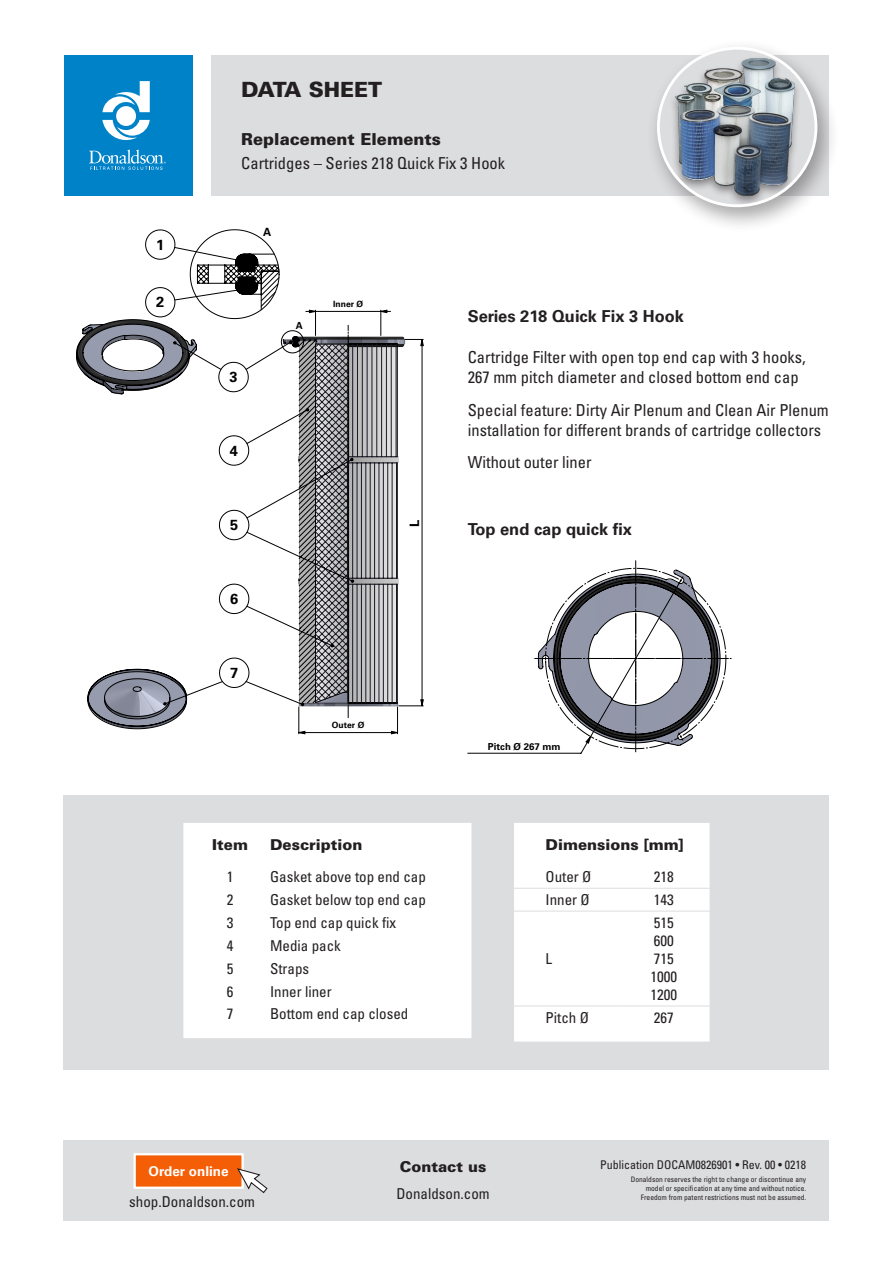
<style>
.page{position:relative;width:893px;height:1263px;background:#fff}
.page>*{position:absolute;margin:0;border:0;box-sizing:border-box;transform-origin:0 0}
.t1{font:900 21px "Univers LT Pro 75";color:#231f20}
.SideText_Body{font:condensed 16.5px/19.8px "Univers LT Pro";color:#231f20}
.SideText_Header{font:700 16.5px "Univers LT Pro 65";color:#231f20}
.Subtitle_ItemName{font:condensed 16.5px "Univers LT Pro";color:#231f20}
.Subtitle_MainCategor{font:900 16.5px "Univers LT Pro 75";color:#231f20}
.Table_Body_Descripti{font:condensed 15px "Univers LT Pro";color:#231f20}
.Table_Header_Descrip{font:900 15px "Univers LT Pro 75";color:#231f20}
.Footer_URL{font:condensed 15px "Univers LT Pro";color:#231f20}
.Footer_Email{font:condensed 15px "Univers LT Pro";color:#231f20}
.Footer_ContactUs{font:900 15px "Univers LT Pro 75";color:#231f20}
.Table_Body_Item{font:condensed 15px "Univers LT Pro";color:#231f20}
.Table_Header_Item{font:900 15px "Univers LT Pro 75";color:#231f20}
.t2{font:700 14.55px "Univers LT Pro 65";color:#000}
.t3{font:700 13.5px "Univers LT Pro 65";color:#fff}
.t4{font:700 12.9px "Univers LT Pro 65";color:#000}
.Footer_RevisionInfo{font:condensed 12px "Univers LT Pro";color:#231f20}
.t5{font:700 11.4px "Univers LT Pro 65";color:#000}
.t6{font:700 9.75px "Univers LT Pro 65";color:#000}
.t7{font:700 9.6px "Univers LT Pro 65";color:#000}
.t8{font:700 8.55px "Univers LT Pro 65";color:#000}
.Footer_Disclaimer{font:condensed 7.5px/9px "Univers LT Pro";color:#231f20;text-align:right}
</style>
<div class="page">
<div style="left:211px;top:55px;width:618px;height:141px;background:#dcdddf"></div>
<div style="left:64px;top:55px;width:128px;height:141px;background:#0082c8"></div>
<svg style="left:89px;top:149px;width:77px;height:21px"></svg>
<svg style="left:102px;top:81px;width:48px;height:59px"></svg>
<div style="left:645px;top:39px;width:194px;height:194px;background:#231f20;opacity:.4"></div>
<div style="left:658px;top:48px;width:158px;height:158px;background:#dcdddf;border-radius:50%"></div>
<div style="left:668px;top:55px;width:133px;height:151px;background:#231f20;opacity:.5"></div>
<img style="left:675px;top:58px;width:120px;height:138px">
<div style="left:657px;top:47px;width:160px;height:160px;border:3px solid #fff;border-radius:50%"></div>
<svg style="left:76px;top:229px;width:347px;height:505px"></svg>
<div style="left:64px;top:795px;width:765px;height:274px;background:#dcdddf"></div>
<div style="left:183px;top:823px;width:288px;height:215px;background:#fff"></div>
<div style="left:514px;top:823px;width:196px;height:218px;background:#fff"></div>
<hr style="left:514px;top:888px;width:107px;height:1px;background:#dcdddf">
<hr style="left:621px;top:888px;width:89px;height:1px;background:#dcdddf">
<hr style="left:514px;top:911px;width:107px;height:1px;background:#dcdddf">
<hr style="left:621px;top:911px;width:89px;height:1px;background:#dcdddf">
<hr style="left:514px;top:1006px;width:107px;height:1px;background:#dcdddf">
<hr style="left:621px;top:1006px;width:89px;height:1px;background:#dcdddf">
<div style="left:64px;top:1140px;width:765px;height:80px;background:#dcdddf"></div>
<div style="left:135px;top:1154px;width:108px;height:34px;background:#f45e06"></div>
<div style="left:134px;top:1153px;width:110px;height:36px;border:2px solid #fff"></div>
<svg style="left:237px;top:1168px;width:31px;height:25px"></svg>
<svg style="left:468px;top:560px;width:263px;height:193px"></svg>
<p class="t1" style="left:241px;top:76px;width:143px">DATA SHEET</p>
<p class="Subtitle_MainCategor" style="left:241px;top:129px;width:201px">Replacement Elements</p>
<p class="Subtitle_ItemName" style="left:241px;top:153px;width:265px">Cartridges – Series 218 Quick Fix 3 Hook</p>
<p class="t2" style="left:156px;top:236px;width:10px">1</p>
<p class="t2" style="left:156px;top:294px;width:10px">2</p>
<p class="t5" style="left:263px;top:225px;width:10px">A</p>
<p class="t2" style="left:229px;top:368px;width:10px">3</p>
<p class="t2" style="left:230px;top:442px;width:10px">4</p>
<p class="t2" style="left:230px;top:516px;width:10px">5</p>
<p class="t2" style="left:230px;top:590px;width:10px">6</p>
<p class="t2" style="left:230px;top:664px;width:10px">7</p>
<p class="t6" style="left:296px;top:320px;width:9px">A</p>
<p class="t8" style="left:333px;top:299px;width:32px">Inner Ø</p>
<p class="t8" style="left:332px;top:720px;width:34px">Outer Ø</p>
<p class="t4" style="left:407px;top:527px;width:9px;rotate:-90deg">L</p>
<p class="Table_Header_Item" style="left:212px;top:835px;width:37px">Item</p>
<p class="Table_Header_Descrip" style="left:270px;top:835px;width:94px">Description</p>
<p class="Table_Body_Item" style="left:227px;top:867px;width:8px">1</p>
<p class="Table_Body_Descripti" style="left:270px;top:867px;width:157px">Gasket above top end cap</p>
<p class="Table_Body_Item" style="left:227px;top:890px;width:8px">2</p>
<p class="Table_Body_Descripti" style="left:270px;top:890px;width:157px">Gasket below top end cap</p>
<p class="Table_Body_Item" style="left:227px;top:913px;width:8px">3</p>
<p class="Table_Body_Descripti" style="left:270px;top:913px;width:128px">Top end cap quick fix</p>
<p class="Table_Body_Item" style="left:227px;top:936px;width:8px">4</p>
<p class="Table_Body_Descripti" style="left:270px;top:936px;width:72px">Media pack</p>
<p class="Table_Body_Item" style="left:227px;top:959px;width:8px">5</p>
<p class="Table_Body_Descripti" style="left:270px;top:959px;width:41px">Straps</p>
<p class="Table_Body_Item" style="left:227px;top:982px;width:8px">6</p>
<p class="Table_Body_Descripti" style="left:270px;top:982px;width:63px">Inner liner</p>
<p class="Table_Body_Item" style="left:227px;top:1004px;width:8px">7</p>
<p class="Table_Body_Descripti" style="left:270px;top:1004px;width:140px">Bottom end cap closed</p>
<p class="SideText_Header" style="left:468px;top:307px;width:218px">Series 218 Quick Fix 3 Hook</p>
<p class="SideText_Body" style="left:468px;top:347px;width:340px">Cartridge Filter with open top end cap with 3 hooks,<br>267 mm pitch diameter and closed bottom end cap</p>
<p class="SideText_Body" style="left:468px;top:400px;width:363px">Special feature: Dirty Air Plenum and Clean Air Plenum installation for different brands of cartridge collectors</p>
<p class="SideText_Body" style="left:468px;top:452px;width:125px">Without outer liner</p>
<p class="SideText_Header" style="left:468px;top:519px;width:166px">Top end cap quick fix</p>
<p class="t7" style="left:488px;top:741px;width:74px">Pitch Ø 267 mm</p>
<p class="Table_Header_Descrip" style="left:545px;top:835px;width:140px">Dimensions [mm]</p>
<p class="Table_Body_Descripti" style="left:545px;top:867px;width:47px">Outer Ø</p>
<p class="Table_Body_Descripti" style="left:654px;top:867px;width:21px">218</p>
<p class="Table_Body_Descripti" style="left:545px;top:890px;width:46px">Inner Ø</p>
<p class="Table_Body_Descripti" style="left:654px;top:890px;width:21px">143</p>
<p class="Table_Body_Descripti" style="left:545px;top:949px;width:8px">L</p>
<p class="Table_Body_Descripti" style="left:654px;top:913px;width:21px">515</p>
<p class="Table_Body_Descripti" style="left:654px;top:931px;width:21px">600</p>
<p class="Table_Body_Descripti" style="left:654px;top:949px;width:21px">715</p>
<p class="Table_Body_Descripti" style="left:651px;top:967px;width:28px">1000</p>
<p class="Table_Body_Descripti" style="left:651px;top:985px;width:28px">1200</p>
<p class="Table_Body_Descripti" style="left:545px;top:1008px;width:45px">Pitch Ø</p>
<p class="Table_Body_Descripti" style="left:654px;top:1008px;width:21px">267</p>
<p class="t3" style="left:149px;top:1163px;width:82px">Order online</p>
<p class="Footer_URL" style="left:129px;top:1192px;width:127px">shop.Donaldson.com</p>
<p class="Footer_ContactUs" style="left:400px;top:1157px;width:88px">Contact us</p>
<p class="Footer_Email" style="left:396px;top:1184px;width:95px">Donaldson.com</p>
<p class="Footer_RevisionInfo" style="left:600px;top:1157px;width:208px">Publication DOCAM0826901 • Rev. 00 • 0218</p>
<p class="Footer_Disclaimer" style="left:631px;top:1175px;width:177px">Donaldson reserves the right to change or discontinue any model or specification at any time and without notice.</p>
<p class="Footer_Disclaimer" style="left:641px;top:1193px;width:167px">Freedom from patent restrictions must not be assumed.</p>
</div>
